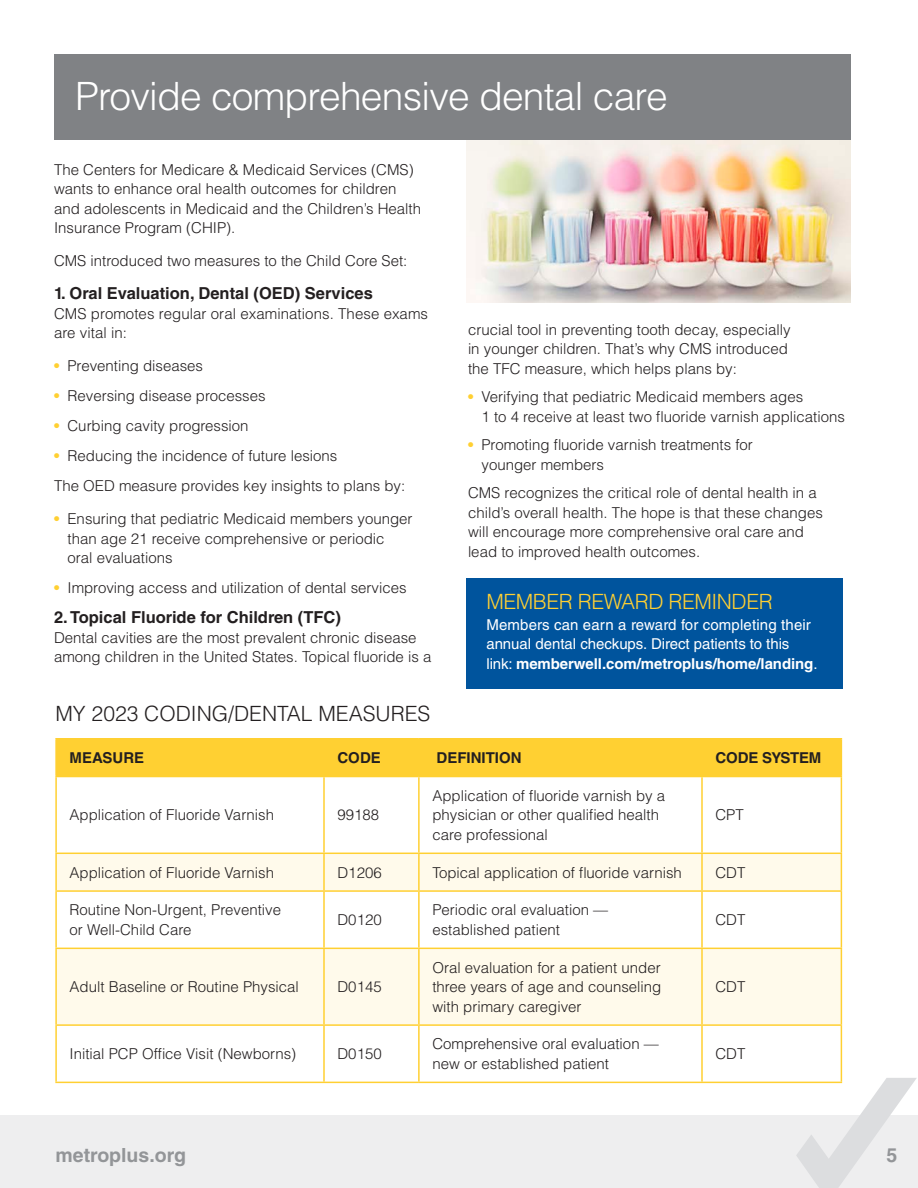
<style>
.page{position:relative;width:918px;height:1188px;background:#fff}
.page>*{position:absolute;margin:0;border:0;box-sizing:border-box;transform-origin:0 0}
.t1{font:300 39px "Helvetica LT Std";letter-spacing:-.02em;color:#fff}
.t2{font:300 21px "Helvetica LT Std";color:#231f20}
.t3{font:300 21px "Helvetica LT Std";letter-spacing:-.02em;color:#ffd032}
.t4{font:700 19.5px "Helvetica LT Std";color:#939598}
.t5{font:700 16.5px "Helvetica LT Std";color:#231f20}
.t6{font:300 15px/19.5px "Helvetica LT Std";color:#231f20}
.t7{font:15px/19.5px "Helvetica LT Std";letter-spacing:-.005em;color:#fff}
.t8{font:700 15px "Helvetica LT Std";color:#231f20}
.s1{font-weight:700;color:#ffd032}
.s2{font-weight:700}
</style>
<div class="page">
<img style="left:466px;top:139px;width:384px;height:163px">
<div style="left:54px;top:54px;width:796px;height:85px;background:#808285"></div>
<div style="left:0;top:1116px;width:918px;height:72px;background:#eeeeef"></div>
<svg style="left:796px;top:1078px;width:121px;height:110px"></svg>
<div style="left:57px;top:740px;width:784px;height:36px;background:#ffd032"></div>
<svg style="left:57px;top:777px;width:784px;height:305px"></svg>
<svg style="left:57px;top:854px;width:784px;height:170px;fill:#fffaeb"></svg>
<hr style="left:55px;top:738px;width:269px;height:2px;background:#ffd032">
<hr style="left:55px;top:739px;width:2px;height:37px;background:#ffd032">
<hr style="left:324px;top:738px;width:95px;height:2px;background:#ffd032">
<hr style="left:323px;top:739px;width:2px;height:37px;background:#ffd032">
<hr style="left:419px;top:738px;width:283px;height:2px;background:#ffd032">
<hr style="left:418px;top:739px;width:2px;height:37px;background:#ffd032">
<hr style="left:702px;top:738px;width:140px;height:2px;background:#ffd032">
<hr style="left:701px;top:739px;width:2px;height:37px;background:#ffd032">
<hr style="left:841px;top:739px;width:1px;height:37px;background:#ffd032">
<hr style="left:55px;top:776px;width:269px;height:1px;background:#ffd032">
<hr style="left:55px;top:777px;width:2px;height:76px;background:#ffd032">
<hr style="left:324px;top:776px;width:95px;height:1px;background:#ffd032">
<hr style="left:323px;top:777px;width:2px;height:76px;background:#ffd032">
<hr style="left:419px;top:776px;width:283px;height:1px;background:#ffd032">
<hr style="left:418px;top:777px;width:2px;height:76px;background:#ffd032">
<hr style="left:702px;top:776px;width:140px;height:1px;background:#ffd032">
<hr style="left:701px;top:777px;width:2px;height:76px;background:#ffd032">
<hr style="left:841px;top:777px;width:1px;height:76px;background:#ffd032">
<hr style="left:55px;top:853px;width:269px;height:1px;background:#ffd032">
<hr style="left:55px;top:854px;width:2px;height:36px;background:#ffd032">
<hr style="left:324px;top:853px;width:95px;height:1px;background:#ffd032">
<hr style="left:323px;top:854px;width:2px;height:36px;background:#ffd032">
<hr style="left:419px;top:853px;width:283px;height:1px;background:#ffd032">
<hr style="left:418px;top:854px;width:2px;height:36px;background:#ffd032">
<hr style="left:702px;top:853px;width:140px;height:1px;background:#ffd032">
<hr style="left:701px;top:854px;width:2px;height:36px;background:#ffd032">
<hr style="left:841px;top:854px;width:1px;height:36px;background:#ffd032">
<hr style="left:55px;top:890px;width:269px;height:2px;background:#ffd032">
<hr style="left:55px;top:892px;width:2px;height:56px;background:#ffd032">
<hr style="left:324px;top:890px;width:95px;height:2px;background:#ffd032">
<hr style="left:323px;top:892px;width:2px;height:56px;background:#ffd032">
<hr style="left:419px;top:890px;width:283px;height:2px;background:#ffd032">
<hr style="left:418px;top:892px;width:2px;height:56px;background:#ffd032">
<hr style="left:702px;top:890px;width:140px;height:2px;background:#ffd032">
<hr style="left:701px;top:892px;width:2px;height:56px;background:#ffd032">
<hr style="left:841px;top:892px;width:1px;height:56px;background:#ffd032">
<hr style="left:55px;top:948px;width:269px;height:1px;background:#ffd032">
<hr style="left:55px;top:949px;width:2px;height:75px;background:#ffd032">
<hr style="left:324px;top:948px;width:95px;height:1px;background:#ffd032">
<hr style="left:323px;top:949px;width:2px;height:75px;background:#ffd032">
<hr style="left:419px;top:948px;width:283px;height:1px;background:#ffd032">
<hr style="left:418px;top:949px;width:2px;height:75px;background:#ffd032">
<hr style="left:702px;top:948px;width:140px;height:1px;background:#ffd032">
<hr style="left:701px;top:949px;width:2px;height:75px;background:#ffd032">
<hr style="left:841px;top:949px;width:1px;height:75px;background:#ffd032">
<hr style="left:55px;top:1024px;width:269px;height:2px;background:#ffd032">
<hr style="left:55px;top:1026px;width:2px;height:56px;background:#ffd032">
<hr style="left:324px;top:1024px;width:95px;height:2px;background:#ffd032">
<hr style="left:323px;top:1026px;width:2px;height:56px;background:#ffd032">
<hr style="left:419px;top:1024px;width:283px;height:2px;background:#ffd032">
<hr style="left:418px;top:1026px;width:2px;height:56px;background:#ffd032">
<hr style="left:702px;top:1024px;width:140px;height:2px;background:#ffd032">
<hr style="left:701px;top:1026px;width:2px;height:56px;background:#ffd032">
<hr style="left:841px;top:1026px;width:1px;height:56px;background:#ffd032">
<hr style="left:55px;top:1082px;width:269px;height:1px;background:#ffd032">
<hr style="left:324px;top:1082px;width:95px;height:1px;background:#ffd032">
<hr style="left:419px;top:1082px;width:283px;height:1px;background:#ffd032">
<hr style="left:702px;top:1082px;width:140px;height:1px;background:#ffd032">
<div style="left:466px;top:578px;width:376px;height:110px;background:#00549d"></div>
<h1 class="t1" style="left:75px;top:71px;width:594px">Provide comprehensive dental care</h1>
<p class="t6" style="left:54px;top:159px;width:369px">The Centers for Medicare &amp; Medicaid Services (CMS) wants to enhance oral health outcomes for children and adolescents in Medicaid and the Children’s Health Insurance Program (CHIP).</p>
<p class="t6" style="left:54px;top:251px;width:355px">CMS introduced two measures to the Child Core Set:</p>
<p class="t5" style="left:54px;top:283px;width:320px">1. Oral Evaluation, Dental (OED) Services</p>
<p class="t6" style="left:54px;top:303px;width:376px">CMS promotes regular oral examinations. These exams are vital in:</p>
<p class="t6" style="left:54px;top:356px;width:151px"><span class="s1">•</span> Preventing diseases</p>
<p class="t6" style="left:54px;top:386px;width:213px"><span class="s1">•</span> Reversing disease processes</p>
<p class="t6" style="left:54px;top:416px;width:196px"><span class="s1">•</span> Curbing cavity progression</p>
<p class="t6" style="left:54px;top:441px;width:353px;line-height:30px"><span class="s1">•</span> Reducing the incidence of future lesions<br>The OED measure provides key insights to plans by:</p>
<p class="t6" style="left:68px;top:509px;width:347px;text-indent:-14px"><span class="s1">•</span> Ensuring that pediatric Medicaid members younger than age 21 receive comprehensive or periodic oral evaluations</p>
<p class="t6" style="left:54px;top:578px;width:354px"><span class="s1">•</span> Improving access and utilization of dental services</p>
<p class="t5" style="left:54px;top:607px;width:288px">2. Topical Fluoride for Children (TFC)</p>
<p class="t6" style="left:54px;top:627px;width:379px">Dental cavities are the most prevalent chronic disease among children in the United States. Topical fluoride is a</p>
<h2 class="t2" style="left:56px;top:700px;width:376px">MY 2023 CODING/DENTAL MEASURES</h2>
<p class="t6" style="left:468px;top:320px;width:324px">crucial tool in preventing tooth decay, especially in younger children. That’s why CMS introduced the TFC measure, which helps plans by:</p>
<p class="t6" style="left:482px;top:387px;width:365px;text-indent:-14px"><span class="s1">•</span> Verifying that pediatric Medicaid members ages<br>1 to 4 receive at least two fluoride varnish applications</p>
<p class="t6" style="left:482px;top:435px;width:273px;text-indent:-14px"><span class="s1">•</span> Promoting fluoride varnish treatments for younger members</p>
<p class="t6" style="left:468px;top:483px;width:356px">CMS recognizes the critical role of dental health in a child’s overall health. The hope is that these changes will encourage more comprehensive oral care and lead to improved health outcomes.</p>
<h2 class="t3" style="left:486px;top:589px;width:288px">MEMBER REWARD REMINDER</h2>
<p class="t7" style="left:486px;top:615px;width:333px">Members can earn a reward for completing their annual dental checkups. Direct patients to this link: <span class="s2">memberwell.com/metroplus/home/landing</span>.</p>
<p class="t8" style="left:70px;top:749px;width:76px">MEASURE</p>
<p class="t8" style="left:338px;top:749px;width:45px">CODE</p>
<p class="t8" style="left:437px;top:749px;width:87px">DEFINITION</p>
<p class="t8" style="left:716px;top:749px;width:107px">CODE SYSTEM</p>
<p class="t6" style="left:70px;top:805px;width:206px">Application of Fluoride Varnish</p>
<p class="t6" style="left:337px;top:805px;width:43px">99188</p>
<p class="t6" style="left:432px;top:786px;width:234px">Application of fluoride varnish by a physician or other qualified health care professional</p>
<p class="t6" style="left:715px;top:805px;width:30px">CPT</p>
<p class="t6" style="left:70px;top:862px;width:206px">Application of Fluoride Varnish</p>
<p class="t6" style="left:337px;top:862px;width:46px">D1206</p>
<p class="t6" style="left:432px;top:862px;width:251px">Topical application of fluoride varnish</p>
<p class="t6" style="left:715px;top:862px;width:31px">CDT</p>
<p class="t6" style="left:70px;top:900px;width:213px">Routine Non-Urgent, Preventive or Well-Child Care</p>
<p class="t6" style="left:337px;top:910px;width:46px">D0120</p>
<p class="t6" style="left:432px;top:900px;width:177px">Periodic oral evaluation — established patient</p>
<p class="t6" style="left:715px;top:910px;width:31px">CDT</p>
<p class="t6" style="left:70px;top:977px;width:231px">Adult Baseline or Routine Physical</p>
<p class="t6" style="left:337px;top:977px;width:46px">D0145</p>
<p class="t6" style="left:432px;top:957px;width:231px;text-align:justify">Oral evaluation for a patient under three years of age and counseling with primary caregiver</p>
<p class="t6" style="left:715px;top:977px;width:31px">CDT</p>
<p class="t6" style="left:70px;top:1044px;width:228px">Initial PCP Office Visit (Newborns)</p>
<p class="t6" style="left:337px;top:1044px;width:46px">D0150</p>
<p class="t6" style="left:432px;top:1034px;width:228px">Comprehensive oral evaluation — new or established patient</p>
<p class="t6" style="left:715px;top:1044px;width:31px">CDT</p>
<h3 class="t4" style="left:56px;top:1144px;width:132px">metroplus.org</h3>
<h3 class="t4" style="left:886px;top:1144px;width:12px">5</h3>
</div>
